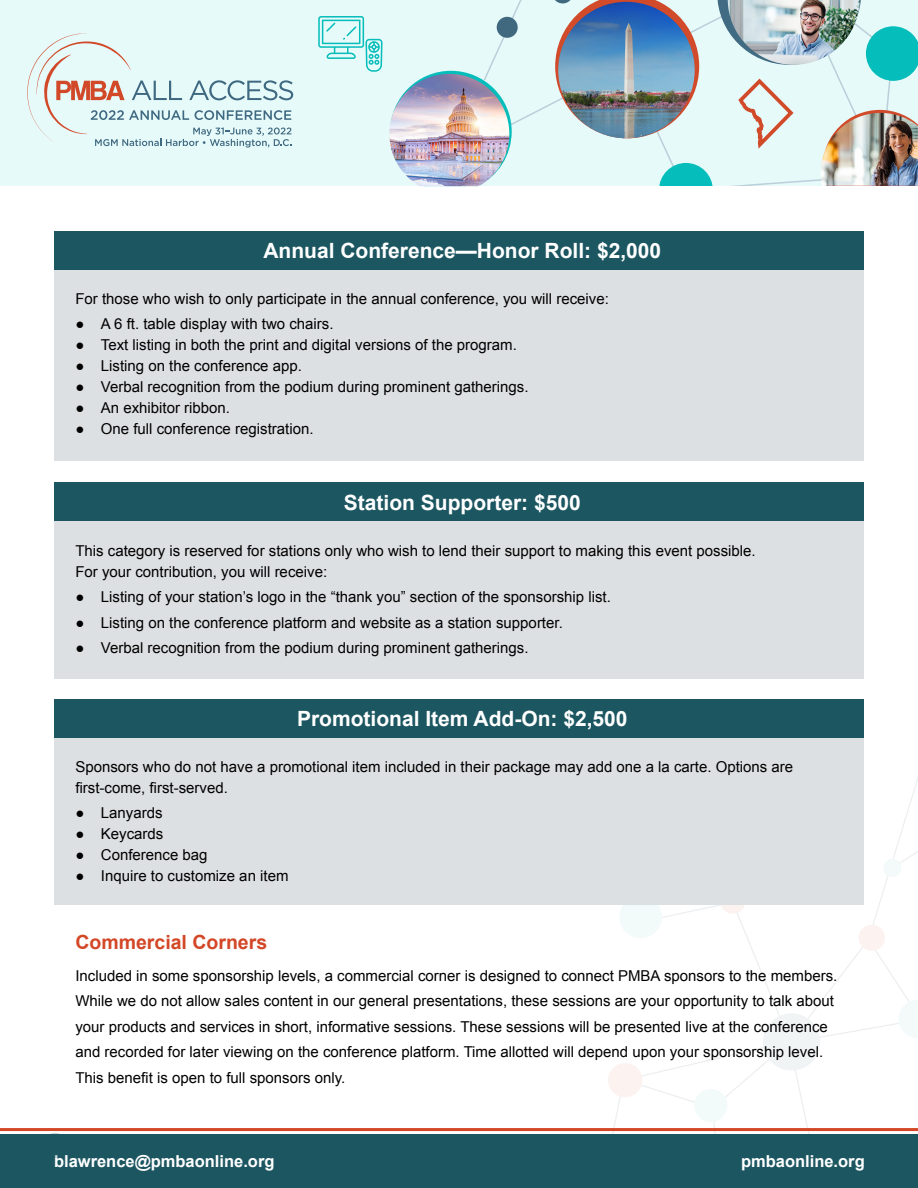
<style>
.page{position:relative;width:918px;height:1188px;background:#fff}
.page>*{position:absolute;margin:0;border:0;box-sizing:border-box;transform-origin:0 0}
.t1{font:700 21px "Arial";color:#fff}
.t2{font:700 19.5px "Arial";color:#d34727}
.t3{font:700 16.5px "Arial";color:#fff}
.t4{font:15px/25.5px "Arial";color:#000}
</style>
<div class="page">
<svg style="left:607px;top:813px;width:311px;height:321px"></svg>
<div style="left:0;top:1134px;width:918px;height:54px;background:#1c5661"></div>
<hr style="left:0;top:1128px;width:918px;height:3px;background:#d34727">
<svg style="left:41px;top:1131px;width:28px;height:3px"></svg>
<div style="left:0;top:0;width:918px;height:186px;background:#e6fafa"></div>
<svg style="left:432px;top:0;width:94px;height:149px"></svg>
<div style="left:497px;top:17px;width:21px;height:21px;background:#406980;border-radius:50%"></div>
<img style="left:552px;top:0;width:366px;height:186px">
<svg style="left:318px;top:16px;width:65px;height:56px"></svg>
<img style="left:389px;top:74px;width:120px;height:112px">
<svg style="left:27px;top:33px;width:266px;height:115px"></svg>
<div style="left:54px;top:231px;width:810px;height:39px;background:#1c5661"></div>
<div style="left:54px;top:270px;width:810px;height:191px;background:#dde0e2"></div>
<div style="left:54px;top:482px;width:810px;height:39px;background:#1c5661"></div>
<div style="left:54px;top:699px;width:810px;height:39px;background:#1c5661"></div>
<div style="left:54px;top:521px;width:810px;height:158px;background:#dde0e2"></div>
<div style="left:54px;top:738px;width:810px;height:166px;background:#dde0e2"></div>
<p class="t1" style="left:263px;top:237px;width:399px">Annual Conference—Honor Roll: $2,000</p>
<p class="t4" style="left:75px;top:286px;width:535px">For those who wish to only participate in the annual conference, you will receive:</p>
<p class="t4" style="left:75px;top:312px;width:260px">● A 6 ft. table display with two chairs.</p>
<p class="t4" style="left:75px;top:333px;width:443px">● Text listing in both the print and digital versions of the program.</p>
<p class="t4" style="left:75px;top:354px;width:228px">● Listing on the conference app.</p>
<p class="t4" style="left:75px;top:375px;width:455px">● Verbal recognition from the podium during prominent gatherings.</p>
<p class="t4" style="left:75px;top:396px;width:156px">● An exhibitor ribbon.</p>
<p class="t4" style="left:75px;top:417px;width:240px">● One full conference registration.</p>
<p class="t1" style="left:344px;top:489px;width:238px">Station Supporter: $500</p>
<p class="t4" style="left:75px;top:540px;width:682px;line-height:21px">This category is reserved for stations only who wish to lend their support to making this event possible.<br>For your contribution, you will receive:</p>
<p class="t4" style="left:75px;top:584px;width:537px">● Listing of your station’s logo in the “thank you” section of the sponsorship list.</p>
<p class="t4" style="left:75px;top:610px;width:489px">● Listing on the conference platform and website as a station supporter.</p>
<p class="t4" style="left:75px;top:635px;width:455px">● Verbal recognition from the podium during prominent gatherings.</p>
<p class="t1" style="left:297px;top:705px;width:332px">Promotional Item Add-On: $2,500</p>
<p class="t4" style="left:75px;top:756px;width:719px;line-height:21px">Sponsors who do not have a promotional item included in their package may add one a la carte. Options are first-come, first-served.</p>
<p class="t4" style="left:75px;top:800px;width:89px">● Lanyards</p>
<p class="t4" style="left:75px;top:821px;width:90px">● Keycards</p>
<p class="t4" style="left:75px;top:842px;width:134px">● Conference bag</p>
<p class="t4" style="left:75px;top:863px;width:215px">● Inquire to customize an item</p>
<p class="t2" style="left:75px;top:929px;width:193px">Commercial Corners</p>
<p class="t4" style="left:75px;top:963px;width:764px">Included in some sponsorship levels, a commercial corner is designed to connect PMBA sponsors to the members.<br>While we do not allow sales content in our general presentations, these sessions are your opportunity to talk about your products and services in short, informative sessions. These sessions will be presented live at the conference and recorded for later viewing on the conference platform. Time allotted will depend upon your sponsorship level.<br>This benefit is open to full sponsors only.</p>
<p class="t3" style="left:54px;top:1151px;width:222px">blawrence@pmbaonline.org</p>
<p class="t3" style="left:741px;top:1151px;width:125px">pmbaonline.org</p>
</div>
